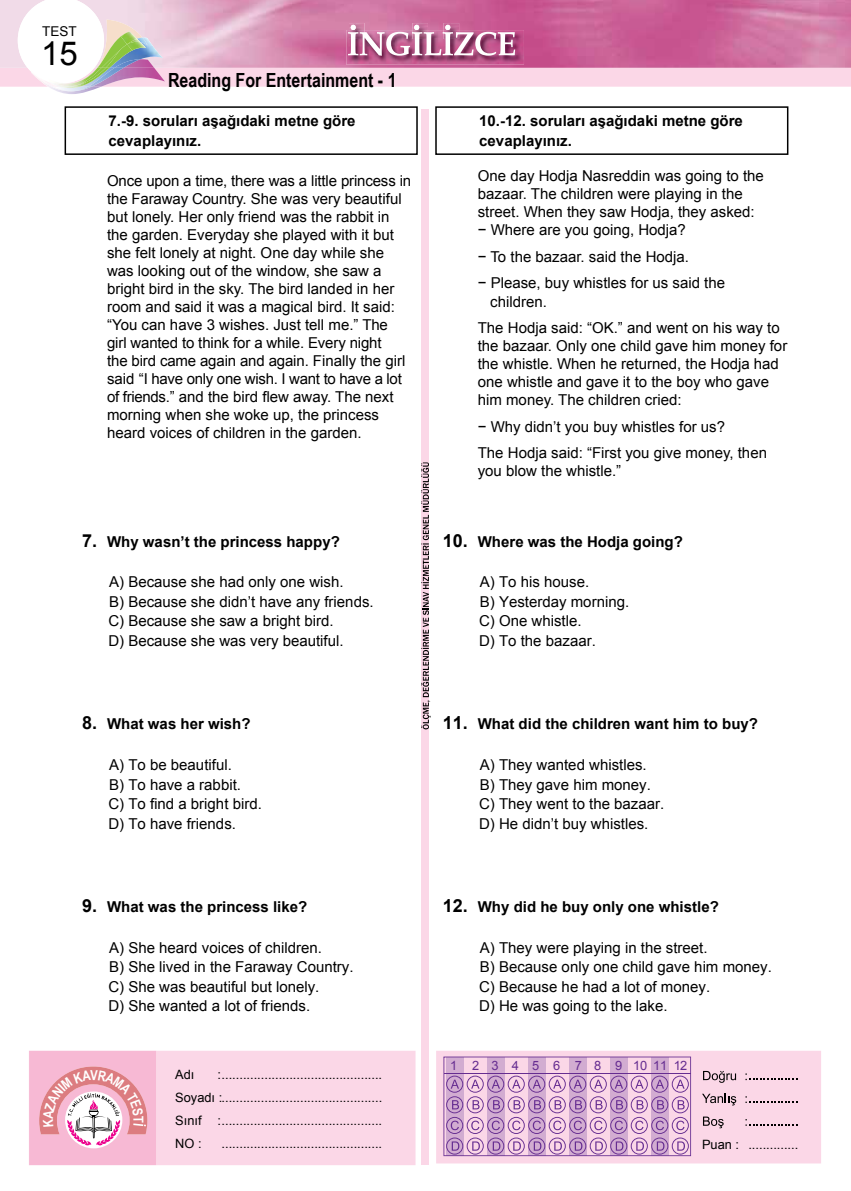
<style>
.page{position:relative;width:851px;height:1191px;background:#fff}
.page>*{position:absolute;margin:0;border:0;box-sizing:border-box;transform-origin:0 0}
.t1{font:33px "Arial";color:#000}
.t2{font:700 19.5px "Arial Narrow";color:#000}
.t3{font:15px/18px "Arial";color:#000}
.t4{font:700 15px/19.5px "Arial";color:#000}
.t5{font:13.5px "Arial";color:#000}
.t6{font:12.9px/22.8px "Arial";color:#000;text-align:justify}
.t7{font:12.9px "Arial";color:#662d91}
.s1{font-size:18px}
</style>
<div class="page">
<div style="left:0;top:68px;width:850px;height:19px;background:#fbd7e7"></div>
<img style="left:0;top:0;width:850px;height:68px">
<div style="left:436px;top:1051px;width:385px;height:112px;background:#fbd7e7"></div>
<div style="left:156px;top:1050px;width:259px;height:115px;background:#fbd7e7"></div>
<div style="left:421px;top:109px;width:8px;height:1055px;background:#fbd7e7"></div>
<img style="left:104px;top:20px;width:38px;height:13px">
<img style="left:57px;top:88px;width:40px;height:6px">
<img style="left:124px;top:68px;width:41px;height:19px">
<img style="left:132px;top:38px;width:31px;height:30px">
<img style="left:51px;top:88px;width:40px;height:3px">
<img style="left:110px;top:68px;width:14px;height:19px">
<img style="left:132px;top:59px;width:8px;height:9px">
<img style="left:104px;top:33px;width:17px;height:11px">
<img style="left:106px;top:68px;width:4px;height:19px">
<img style="left:127px;top:51px;width:5px;height:17px">
<img style="left:104px;top:68px;width:2px;height:19px">
<img style="left:104px;top:44px;width:23px;height:24px">
<svg style="left:18px;top:0;width:86px;height:88px"></svg>
<img style="left:121px;top:31px;width:1px;height:13px">
<svg style="left:122px;top:31px;width:25px;height:20px"></svg>
<svg style="left:443px;top:1056px;width:248px;height:100px;background:#d3aad0"></svg>
<hr style="left:444px;top:1073px;width:246px;height:1px;background:#662d91">
<svg style="left:703px;top:1071px;width:33px;height:11px"></svg>
<svg style="left:745px;top:1073px;width:52px;height:7px"></svg>
<svg style="left:702px;top:1093px;width:34px;height:12px"></svg>
<svg style="left:745px;top:1096px;width:52px;height:7px"></svg>
<svg style="left:702px;top:1116px;width:21px;height:12px"></svg>
<svg style="left:745px;top:1119px;width:52px;height:6px"></svg>
<img style="left:349px;top:23px;width:15px;height:2px">
<img style="left:412px;top:23px;width:16px;height:2px">
<img style="left:443px;top:23px;width:16px;height:2px">
<img style="left:346px;top:30px;width:178px;height:35px">
<svg style="left:348px;top:25px;width:167px;height:31px"></svg>
<svg style="left:421px;top:462px;width:9px;height:267px"></svg>
<div style="left:65px;top:106px;width:352px;height:49px;border:2px solid #000"></div>
<div style="left:435px;top:106px;width:353px;height:49px;border:2px solid #000"></div>
<svg style="left:29px;top:1050px;width:127px;height:115px;background:#edb0c4"></svg>
<p class="t5" style="left:42px;top:23px;width:36px">TEST</p>
<h1 class="t1" style="left:41px;top:32px;width:38px">15</h1>
<h2 class="t2" style="left:168px;top:65px;width:230px">Reading For Entertainment - 1</h2>
<p class="t4" style="left:109px;top:112px;width:248px">7.-9. soruları aşağıdaki metne göre cevaplayınız.</p>
<p class="t3" style="left:107px;top:172px;width:305px">Once upon a time, there was a little princess in the Faraway Country. She was very beautiful but lonely. Her only friend was the rabbit in the garden. Everyday she played with it but she felt lonely at night. One day while she was looking out of the window, she saw a bright bird in the sky. The bird landed in her room and said it was a magical bird. It said: “You can have 3 wishes. Just tell me.” The girl wanted to think for a while. Every night<br>the bird came again and again. Finally the girl said “I have only one wish. I want to have a lot of friends.” and the bird flew away. The next morning when she woke up, the princess heard voices of children in the garden.</p>
<p class="t4" style="left:82px;top:532px;width:259px"><span class="s1">7.</span> Why wasn’t the princess happy?</p>
<p class="t3" style="left:108px;top:572px;width:267px;line-height:19.5px">A) Because she had only one wish.<br>B) Because she didn’t have any friends.<br>C) Because she saw a bright bird.<br>D) Because she was very beautiful.</p>
<p class="t4" style="left:82px;top:714px;width:170px"><span class="s1">8.</span> What was her wish?</p>
<p class="t3" style="left:108px;top:755px;width:155px;line-height:19.5px">A) To be beautiful.<br>B) To have a rabbit.<br>C) To find a bright bird.<br>D) To have friends.</p>
<p class="t4" style="left:82px;top:897px;width:227px"><span class="s1">9.</span> What was the princess like?</p>
<p class="t3" style="left:108px;top:937px;width:247px;line-height:19.5px">A) She heard voices of children.<br>B) She lived in the Faraway Country.<br>C) She was beautiful but lonely.<br>D) She wanted a lot of friends.</p>
<p class="t6" style="left:175px;top:1063px;width:21px">Adı</p>
<p class="t6" style="left:175px;top:1063px;width:208px;text-indent:42px">:.............................................<br>Soyadı :.............................................<br>Sınıf :.............................................<br>NO :</p>
<p class="t6" style="left:221px;top:1132px;width:162px">.............................................</p>
<p class="t4" style="left:479px;top:112px;width:265px">10.-12. soruları aşağıdaki metne göre cevaplayınız.</p>
<p class="t3" style="left:477px;top:167px;width:287px">One day Hodja Nasreddin was going to the bazaar. The children were playing in the street. When they saw Hodja, they asked: − Where are you going, Hodja?</p>
<p class="t3" style="left:477px;top:244px;width:249px;line-height:26.5px">− To the bazaar. said the Hodja.<br>− Please, buy whistles for us said the</p>
<p class="t3" style="left:477px;top:288px;width:303px;line-height:26.5px;text-indent:13px">children.<br>The Hodja said: “OK.” and went on his way to</p>
<p class="t3" style="left:477px;top:337px;width:311px">the bazaar. Only one child gave him money for the whistle. When he returned, the Hodja had one whistle and gave it to the boy who gave him money. The children cried:</p>
<p class="t3" style="left:477px;top:413px;width:291px;line-height:26.5px">− Why didn’t you buy whistles for us?<br>The Hodja said: “First you give money, then</p>
<p class="t3" style="left:477px;top:462px;width:145px">you blow the whistle.”</p>
<p class="t4" style="left:442px;top:532px;width:242px"><span class="s1">10.</span> Where was the Hodja going?</p>
<p class="t3" style="left:479px;top:572px;width:152px;line-height:19.5px">A) To his house.<br>B) Yesterday morning.<br>C) One whistle.<br>D) To the bazaar.</p>
<p class="t4" style="left:442px;top:714px;width:317px"><span class="s1">11.</span> What did the children want him to buy?</p>
<p class="t3" style="left:479px;top:755px;width:187px;line-height:19.5px">A) They wanted whistles.<br>B) They gave him money.<br>C) They went to the bazaar.<br>D) He didn’t buy whistles.</p>
<p class="t4" style="left:442px;top:897px;width:277px"><span class="s1">12.</span> Why did he buy only one whistle?</p>
<p class="t3" style="left:479px;top:937px;width:294px;line-height:19.5px">A) They were playing in the street.<br>B) Because only one child gave him money.<br>C) Because he had a lot of money.<br>D) He was going to the lake.</p>
<p class="t7" style="left:450px;top:1057px;width:238px">1 2 3 4 5 6 7 8 9 10 11 12</p>
<p class="t6" style="left:702px;top:1132px;width:98px">Puan : ..............</p>
</div>
